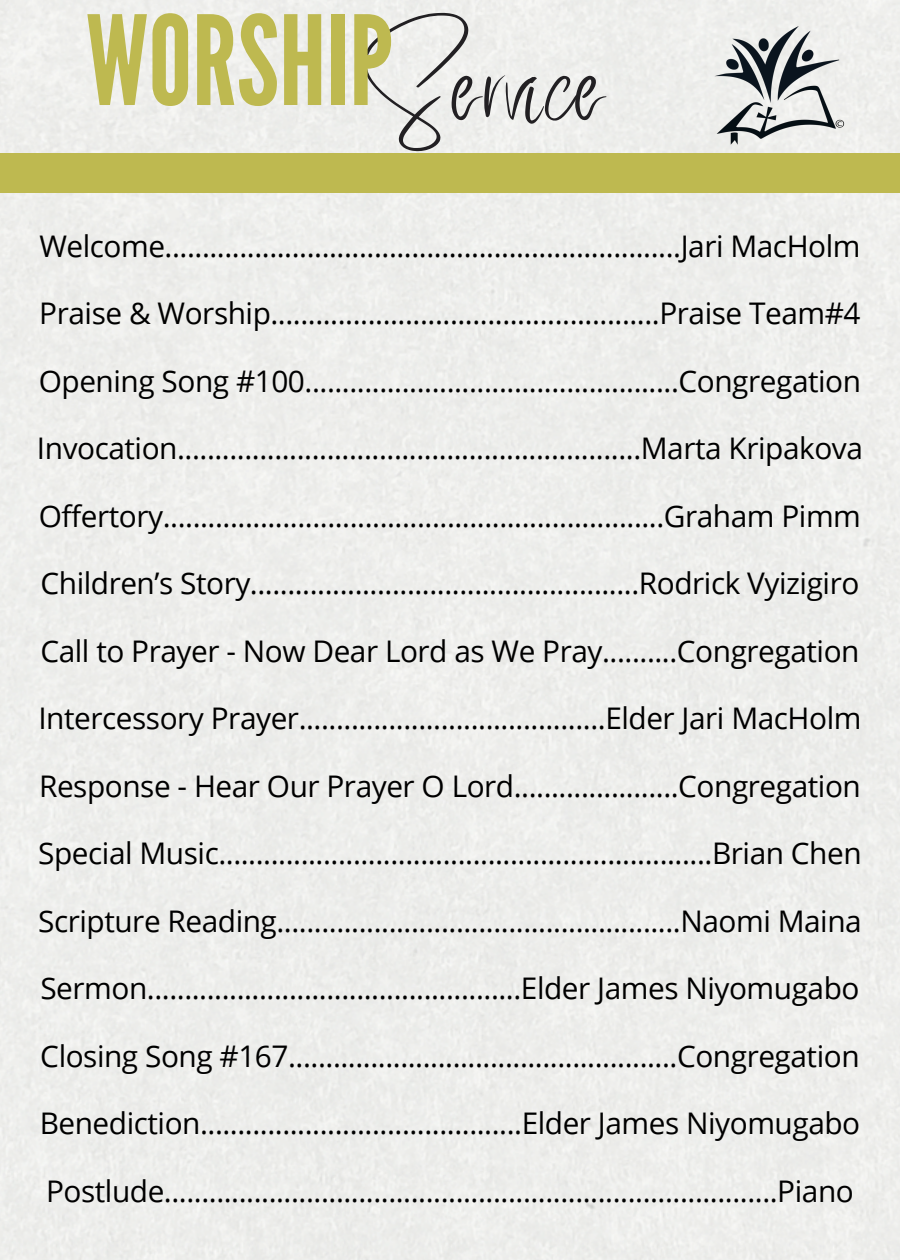
<style>
.page{position:relative;width:900px;height:1260px;background:#edeeeb}
.page>*{position:absolute;margin:0;border:0;box-sizing:border-box;transform-origin:0 0}
.t1{font:123.5px "League Gothic";color:#beb950}
.t2{font:85.5px "Better Saturday";color:#222023}
.t3{font:29.75px "Open Sans";letter-spacing:-.015em;color:#000}
</style>
<div class="page">
<div style="left:0;top:154px;width:900px;height:39px;background:#beb950"></div>
<img style="left:699px;top:26px;width:153px;height:128px">
<h2 class="t2" style="left:362px;top:71px;width:245px">Service</h2>
<p class="t1" style="left:86px;top:-10px;width:308px">WORSHIP</p>
<p class="t3" style="left:39px;top:225px;width:823px">Welcome.....................................................................Jari MacHolm</p>
<p class="t3" style="left:39px;top:293px;width:823px">Praise &amp; Worship....................................................Praise Team#4</p>
<p class="t3" style="left:39px;top:360px;width:824px">Opening Song #100..................................................Congregation</p>
<p class="t3" style="left:37px;top:428px;width:827px">Invocation..............................................................Marta Kripakova</p>
<p class="t3" style="left:39px;top:495px;width:824px">Offertory...................................................................Graham Pimm</p>
<p class="t3" style="left:41px;top:562px;width:820px">Children’s Story....................................................Rodrick Vyizigiro</p>
<p class="t3" style="left:40px;top:630px;width:821px">Call to Prayer - Now Dear Lord as We Pray..........Congregation</p>
<p class="t3" style="left:38px;top:697px;width:825px">Intercessory Prayer.........................................Elder Jari MacHolm</p>
<p class="t3" style="left:39px;top:765px;width:823px">Response - Hear Our Prayer O Lord......................Congregation</p>
<p class="t3" style="left:38px;top:832px;width:825px">Special Music..................................................................Brian Chen</p>
<p class="t3" style="left:38px;top:900px;width:825px">Scripture Reading......................................................Naomi Maina</p>
<p class="t3" style="left:40px;top:967px;width:821px">Sermon..................................................Elder James Niyomugabo</p>
<p class="t3" style="left:40px;top:1035px;width:821px">Closing Song #167....................................................Congregation</p>
<p class="t3" style="left:40px;top:1102px;width:822px">Benediction...........................................Elder James Niyomugabo</p>
<p class="t3" style="left:46px;top:1170px;width:809px">Postlude..................................................................................Piano</p>
</div>
